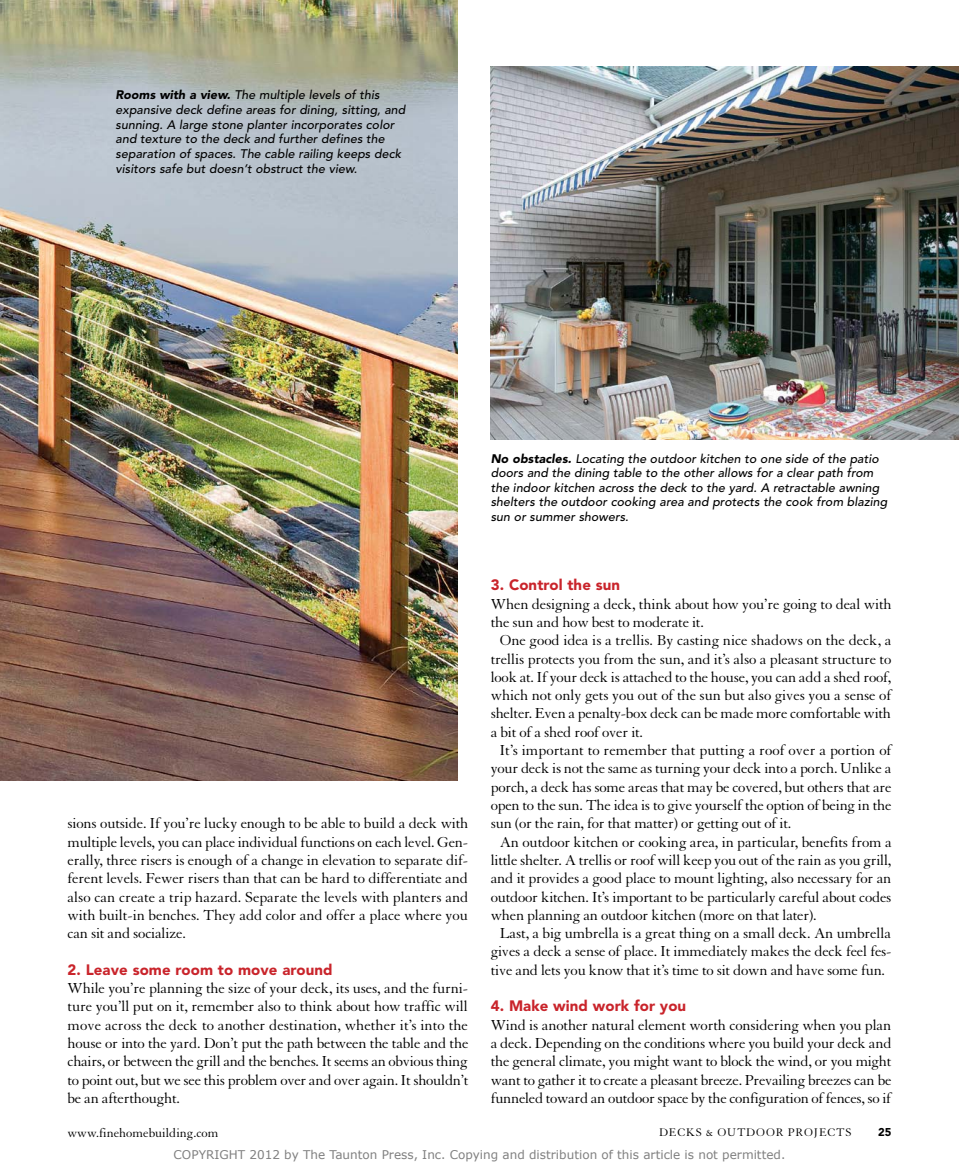
<style>
.page{position:relative;width:959px;height:1175px;background:#fff}
.page>*{position:absolute;margin:0;border:0;box-sizing:border-box;transform-origin:0 0}
.t1{font:15.75px/18.3px "Granjon LT Std";letter-spacing:-.015em;color:#000;text-align:justify}
.t2{font:900 15px "Avenir LT Std";letter-spacing:.005em;color:#c9242b}
.t3{font:13.5px "Granjon LT Std";color:#000}
.t4{font:italic 500 12.3px/14.7px "Avenir LT Std";letter-spacing:.005em;color:#000}
.t5{font:12px "Verdana";color:#808080}
.t6{font:12px "Granjon LT Std";letter-spacing:.07em;color:#000}
.t7{font:900 11.25px "Avenir LT Std";color:#000}
.s1{font-weight:900}
</style>
<div class="page">
<img style="left:0;top:0;width:458px;height:780px">
<img style="left:490px;top:66px;width:468px;height:374px">
<p class="t4" style="left:116px;top:88px;width:291px"><span class="s1">Rooms with a view.</span> The multiple levels of this expansive deck define areas for dining, sitting, and sunning. A large stone planter incorporates color and texture to the deck and further defines the separation of spaces. The cable railing keeps deck visitors safe but doesn’t obstruct the view.</p>
<p class="t4" style="left:490px;top:451px;width:398px"><span class="s1">No obstacles.</span> Locating the outdoor kitchen to one side of the patio doors and the dining table to the other allows for a clear path from the indoor kitchen across the deck to the yard. A retractable awning shelters the outdoor cooking area and protects the cook from blazing sun or summer showers.</p>
<p class="t1" style="left:68px;top:814px;width:402px">sions outside. If you’re lucky enough to be able to build a deck with multiple levels, you can place individual functions on each level. Gen&shy;erally, three risers is enough of a change in elevation to separate dif&shy;ferent levels. Fewer risers than that can be hard to differentiate and also can create a trip hazard. Separate the levels with planters and with built-in benches. They add color and offer a place where you can sit and socialize.</p>
<p class="t2" style="left:68px;top:960px;width:266px">2. Leave some room to move around</p>
<p class="t1" style="left:68px;top:979px;width:402px">While you’re planning the size of your deck, its uses, and the furni&shy;ture you’ll put on it, remember also to think about how traffic will move across the deck to another destination, whether it’s into the house or into the yard. Don’t put the path between the table and the chairs, or between the grill and the benches. It seems an obvious thing to point out, but we see this problem over and over again. It shouldn’t be an afterthought.</p>
<p class="t2" style="left:490px;top:576px;width:131px">3. Control the sun</p>
<p class="t1" style="left:490px;top:595px;width:402px">When designing a deck, think about how you’re going to deal with</p>
<p class="t1" style="left:490px;top:613px;width:215px">the sun and how best to moderate it.</p>
<p class="t1" style="left:499px;top:631px;width:393px">One good idea is a trellis. By casting nice shadows on the deck, a</p>
<p class="t1" style="left:490px;top:650px;width:402px">trellis protects you from the sun, and it’s also a pleasant structure to</p>
<p class="t1" style="left:490px;top:668px;width:402px">look at. If your deck is attached to the house, you can add a shed roof,</p>
<p class="t1" style="left:490px;top:686px;width:402px">which not only gets you out of the sun but also gives you a sense of</p>
<p class="t1" style="left:490px;top:704px;width:402px">shelter. Even a penalty-box deck can be made more comfortable with</p>
<p class="t1" style="left:490px;top:723px;width:154px">a bit of a shed roof over it.</p>
<p class="t1" style="left:499px;top:741px;width:393px">It’s important to remember that putting a roof over a portion of</p>
<p class="t1" style="left:490px;top:759px;width:402px">your deck is not the same as turning your deck into a porch. Unlike a</p>
<p class="t1" style="left:490px;top:778px;width:402px">porch, a deck has some areas that may be covered, but others that are</p>
<p class="t1" style="left:490px;top:796px;width:402px">open to the sun. The idea is to give yourself the option of being in the</p>
<p class="t1" style="left:490px;top:814px;width:302px">sun (or the rain, for that matter) or getting out of it.</p>
<p class="t1" style="left:499px;top:833px;width:393px">An outdoor kitchen or cooking area, in particular, benefits from a</p>
<p class="t1" style="left:490px;top:851px;width:402px">little shelter. A trellis or roof will keep you out of the rain as you grill,</p>
<p class="t1" style="left:490px;top:869px;width:402px">and it provides a good place to mount lighting, also necessary for an</p>
<p class="t1" style="left:490px;top:887px;width:402px">outdoor kitchen. It’s important to be particularly careful about codes</p>
<p class="t1" style="left:490px;top:906px;width:327px">when planning an outdoor kitchen (more on that later).</p>
<p class="t1" style="left:499px;top:924px;width:393px">Last, a big umbrella is a great thing on a small deck. An umbrella</p>
<p class="t1" style="left:490px;top:942px;width:402px">gives a deck a sense of place. It immediately makes the deck feel fes-</p>
<p class="t1" style="left:490px;top:961px;width:396px">tive and lets you know that it’s time to sit down and have some fun.</p>
<p class="t2" style="left:490px;top:997px;width:197px">4. Make wind work for you</p>
<p class="t1" style="left:490px;top:1016px;width:402px">Wind is another natural element worth considering when you plan a deck. Depending on the conditions where you build your deck and the general climate, you might want to block the wind, or you might want to gather it to create a pleasant breeze. Prevailing breezes can be funneled toward an outdoor space by the configuration of fences, so if</p>
<p class="t3" style="left:68px;top:1125px;width:152px">www.finehomebuilding.com</p>
<p class="t6" style="left:659px;top:1126px;width:194px">DECKS &amp; OUTDOOR PROJECTS</p>
<p class="t7" style="left:878px;top:1125px;width:15px">25</p>
<p class="t5" style="left:174px;top:1146px;width:613px">COPYRIGHT 2012 by The Taunton Press, Inc. Copying and distribution of this article is not permitted.</p>
</div>
